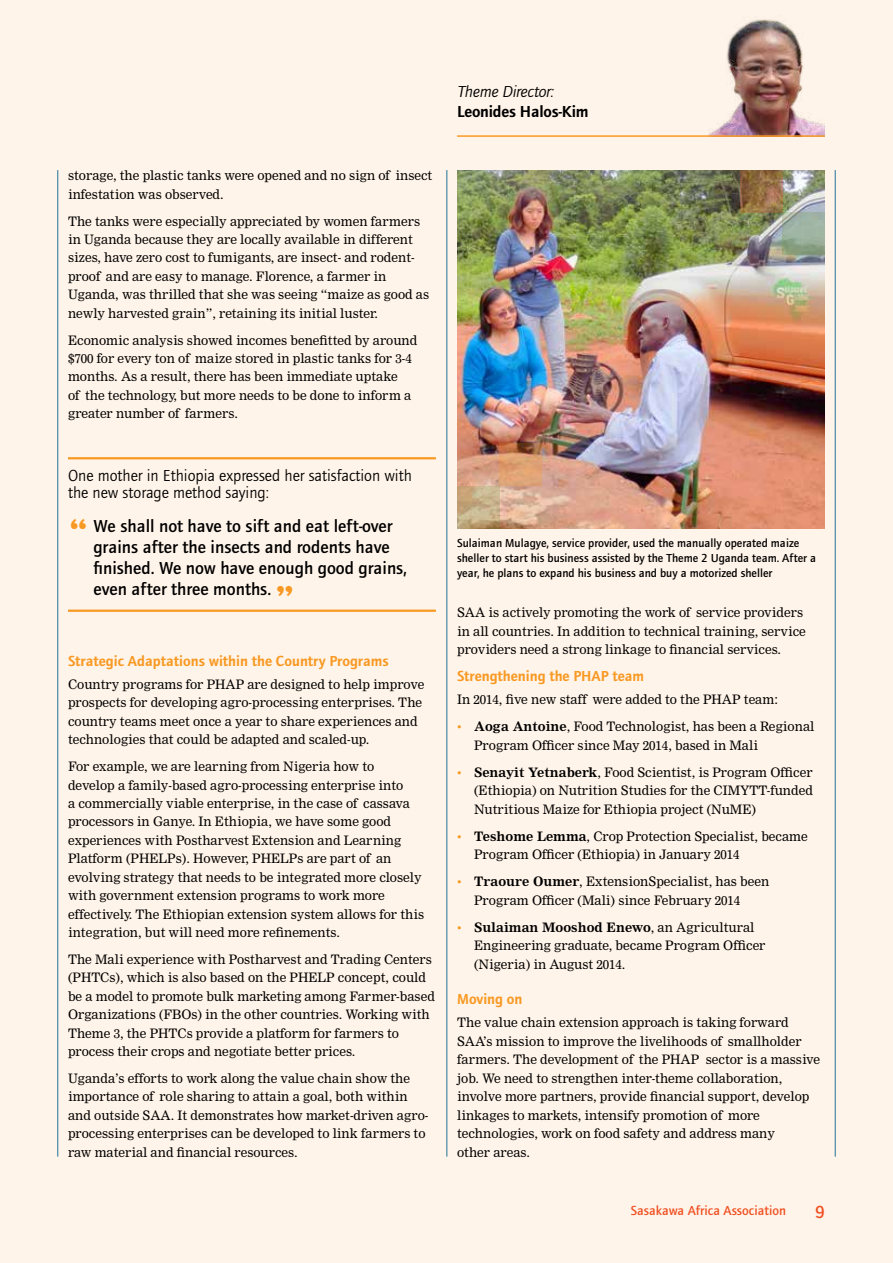
<style>
.page{position:relative;width:893px;height:1263px;background:#fff4e9}
.page>*{position:absolute;margin:0;border:0;box-sizing:border-box;transform-origin:0 0}
.t1{font:45px "Aachen BT";color:#f89923}
.t2{font:500 18px/21px "Foundry Journal";color:#000}
.t3{font:500 18px "Foundry Journal";color:#f05123}
.t4{font:16.5px/16.5px "Foundry Journal";color:#000}
.t5{font:600 16.5px "Foundry Journal";letter-spacing:-.01em;color:#000}
.t6{font:italic 16.5px "Foundry Journal";letter-spacing:-.01em;color:#000}
.t7{font:600 15px "Foundry Journal";color:#f89923}
.t8{font:500 13.5px "Foundry Journal";color:#f05123}
.t9{font:12.75px/18.5px "Nimrod";color:#000}
.t10{font:500 12px/15px "Foundry Journal";color:#000}
.s1{color:#f89923}
.s2{font-weight:700}
</style>
<div class="page">
<hr style="left:446px;top:170px;width:1px;height:987px;background:#217198">
<hr style="left:835px;top:170px;width:1px;height:987px;background:#217198">
<hr style="left:57px;top:170px;width:1px;height:987px;background:#217198">
<img style="left:709px;top:19px;width:116px;height:116px">
<hr style="left:457px;top:135px;width:368px;height:2px;background:#f89923">
<img style="left:457px;top:170px;width:368px;height:358px">
<hr style="left:68px;top:457px;width:368px;height:2px;background:#f89923">
<hr style="left:68px;top:610px;width:368px;height:2px;background:#f89923">
<svg style="left:740px;top:170px;width:42px;height:43px;background:#926d43"></svg>
<svg style="left:782px;top:213px;width:43px;height:42px;background:#97ac97"></svg>
<svg style="left:500px;top:443px;width:42px;height:43px;background:#ce9165"></svg>
<svg style="left:457px;top:486px;width:43px;height:42px;background:#c4ab83"></svg>
<p class="t9" style="left:68px;top:166px;width:366px">storage, the plastic tanks were opened and no sign of insect infestation was observed.</p>
<p class="t9" style="left:68px;top:212px;width:363px">The tanks were especially appreciated by women farmers in Uganda because they are locally available in different sizes, have zero cost to fumigants, are insect- and rodent&shy;proof and are easy to manage. Florence, a farmer in Uganda, was thrilled that she was seeing “maize as good as newly harvested grain”, retaining its initial luster.</p>
<p class="t9" style="left:68px;top:331px;width:351px">Economic analysis showed incomes benefitted by around $700 for every ton of maize stored in plastic tanks for 3-4 months. As a result, there has been immediate uptake<br>of the technology, but more needs to be done to inform a greater number of farmers.</p>
<p class="t4" style="left:68px;top:468px;width:345px">One mother in Ethiopia expressed her satisfaction with the new storage method saying:</p>
<h2 class="t2" style="left:94px;top:515px;width:315px">We shall not have to sift and eat left-over grains after the insects and rodents have finished. We now have enough good grains, even after three months.</h2>
<h1 class="t1" style="left:68px;top:508px;width:22px">“</h1>
<h1 class="t1" style="left:295px;top:606px;width:22px;rotate:-180deg">“</h1>
<p class="t7" style="left:68px;top:653px;width:322px">Strategic Adaptations within the Country Programs</p>
<p class="t9" style="left:68px;top:675px;width:358px">Country programs for PHAP are designed to help improve prospects for developing agro-processing enterprises. The country teams meet once a year to share experiences and technologies that could be adapted and scaled-up.</p>
<p class="t9" style="left:68px;top:757px;width:358px">For example, we are learning from Nigeria how to develop a family-based agro-processing enterprise into<br>a commercially viable enterprise, in the case of cassava processors in Ganye. In Ethiopia, we have some good experiences with Postharvest Extension and Learning Platform (PHELPs). However, PHELPs are part of an evolving strategy that needs to be integrated more closely with government extension programs to work more effectively. The Ethiopian extension system allows for this integration, but will need more refinements.</p>
<p class="t9" style="left:68px;top:950px;width:368px">The Mali experience with Postharvest and Trading Centers (PHTCs), which is also based on the PHELP concept, could be a model to promote bulk marketing among Farmer-based Organizations (FBOs) in the other countries. Working with Theme 3, the PHTCs provide a platform for farmers to process their crops and negotiate better prices.</p>
<p class="t9" style="left:68px;top:1069px;width:362px">Uganda’s efforts to work along the value chain show the importance of role sharing to attain a goal, both within and outside SAA. It demonstrates how market-driven agro&shy;processing enterprises can be developed to link farmers to raw material and financial resources.</p>
<p class="t6" style="left:457px;top:83px;width:98px">Theme Director:</p>
<p class="t5" style="left:457px;top:102px;width:133px">Leonides Halos-Kim</p>
<p class="t10" style="left:457px;top:536px;width:360px">Sulaiman Mulagye, service provider, used the manually operated maize sheller to start his business assisted by the Theme 2 Uganda team. After a year, he plans to expand his business and buy a motorized sheller</p>
<p class="t9" style="left:457px;top:603px;width:350px">SAA is actively promoting the work of service providers in all countries. In addition to technical training, service providers need a strong linkage to financial services.</p>
<p class="t7" style="left:457px;top:668px;width:188px">Strengthening the PHAP team</p>
<p class="t9" style="left:457px;top:690px;width:322px">In 2014, five new staff were added to the PHAP team:</p>
<p class="t9" style="left:474px;top:717px;width:342px;text-indent:-17px"><span class="s1">•</span> <span class="s2">Aoga Antoine</span>, Food Technologist, has been a Regional<br>Program Officer since May 2014, based in Mali</p>
<p class="t9" style="left:474px;top:763px;width:340px;text-align:justify;text-indent:-17px"><span class="s1">•</span> <span class="s2">Senayit Yetnaberk</span>, Food Scientist, is Program Officer (Ethiopia) on Nutrition Studies for the CIMYTT-funded Nutritious Maize for Ethiopia project (NuME)</p>
<p class="t9" style="left:474px;top:827px;width:335px;text-indent:-17px"><span class="s1">•</span> <span class="s2">Teshome Lemma</span>, Crop Protection Specialist, became<br>Program Officer (Ethiopia) in January 2014</p>
<p class="t9" style="left:474px;top:872px;width:297px;text-indent:-17px"><span class="s1">•</span> <span class="s2">Traoure Oumer</span>, ExtensionSpecialist, has been<br>Program Officer (Mali) since February 2014</p>
<p class="t9" style="left:474px;top:918px;width:293px;text-indent:-17px"><span class="s1">•</span> <span class="s2">Sulaiman Mooshod Enewo</span>, an Agricultural<br>Engineering graduate, became Program Officer (Nigeria) in August 2014.</p>
<p class="t7" style="left:457px;top:991px;width:67px">Moving on</p>
<p class="t9" style="left:457px;top:1013px;width:364px">The value chain extension approach is taking forward SAA’s mission to improve the livelihoods of smallholder farmers. The development of the PHAP sector is a massive job. We need to strengthen inter-theme collaboration, involve more partners, provide financial support, develop linkages to markets, intensify promotion of more technologies, work on food safety and address many<br>other areas.</p>
<p class="t8" style="left:631px;top:1203px;width:157px">Sasakawa Africa Association</p>
<h2 class="t3" style="left:815px;top:1202px;width:11px">9</h2>
</div>
